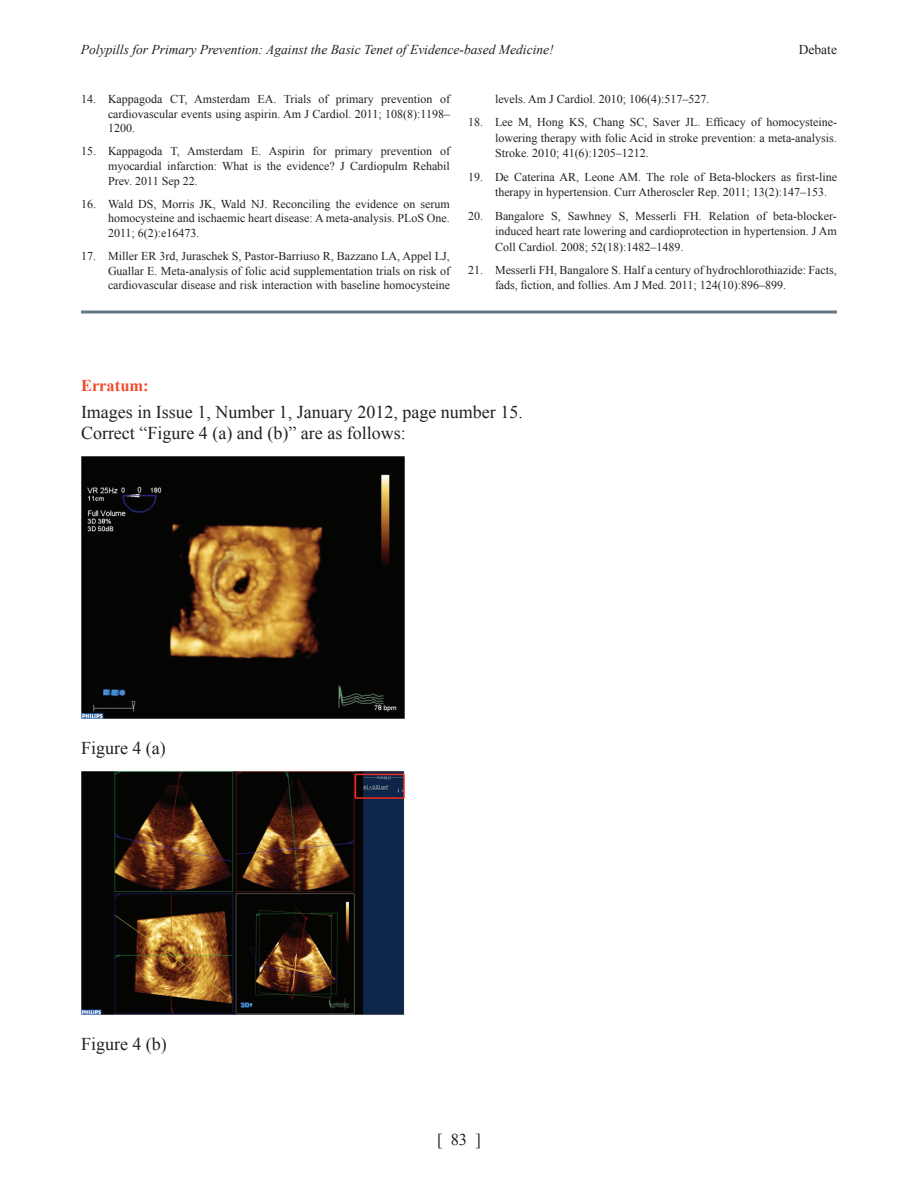
<style>
.page{position:relative;width:918px;height:1188px;background:#fff}
.page>*{position:absolute;margin:0;border:0;box-sizing:border-box;transform-origin:0 0}
.t1{font:18px/20.7px "Times New Roman";color:#231f20}
.t2{font:700 16.5px "Times New Roman";color:#f04d2c}
.t3{font:16.5px "Times New Roman";color:#231f20}
.t4{font:italic 13.5px "Times New Roman";color:#231f20}
.t5{font:13.5px "Times New Roman";color:#231f20}
.t6{font:12px/14.7px "Times New Roman";color:#231f20;text-align:justify}
</style>
<div class="page">
<img style="left:81px;top:456px;width:324px;height:262px">
<img style="left:81px;top:772px;width:324px;height:242px">
<hr style="left:81px;top:311px;width:756px;height:3px;background:#647882">
<p class="t4" style="left:81px;top:40px;width:474px">Polypills for Primary Prevention: Against the Basic Tenet of Evidence-based Medicine!</p>
<p class="t5" style="left:799px;top:40px;width:40px">Debate</p>
<p class="t6" style="left:108px;top:91px;width:344px;text-indent:-27px">14. Kappagoda CT, Amsterdam EA. Trials of primary prevention of cardiovascular events using aspirin. Am J Cardiol. 2011; 108(8):1198– 1200.</p>
<p class="t6" style="left:108px;top:144px;width:344px;text-indent:-27px">15. Kappagoda T, Amsterdam E. Aspirin for primary prevention of myocardial infarction: What is the evidence? J Cardiopulm Rehabil Prev. 2011 Sep 22.</p>
<p class="t6" style="left:108px;top:196px;width:343px;text-indent:-27px">16. Wald DS, Morris JK, Wald NJ. Reconciling the evidence on serum homocysteine and ischaemic heart disease: A meta-analysis. PLoS One.<br>2011; 6(2):e16473.</p>
<p class="t6" style="left:108px;top:248px;width:343px;text-indent:-27px">17. Miller ER 3rd, Juraschek S, Pastor-Barriuso R, Bazzano LA, Appel LJ, Guallar E. Meta-analysis of folic acid supplementation trials on risk of cardiovascular disease and risk interaction with baseline homocysteine</p>
<p class="t6" style="left:495px;top:91px;width:216px">levels. Am J Cardiol. 2010; 106(4):517–527.</p>
<p class="t6" style="left:495px;top:114px;width:343px;line-height:15.5px;text-indent:-27px">18. Lee M, Hong KS, Chang SC, Saver JL. Efficacy of homocysteine&shy;lowering therapy with folic Acid in stroke prevention: a meta-analysis.<br>Stroke. 2010; 41(6):1205–1212.</p>
<p class="t6" style="left:495px;top:169px;width:343px;line-height:15.5px;text-indent:-27px">19. De Caterina AR, Leone AM. The role of Beta-blockers as first-line therapy in hypertension. Curr Atheroscler Rep. 2011; 13(2):147–153.</p>
<p class="t6" style="left:495px;top:208px;width:343px;line-height:15.5px;text-indent:-27px">20. Bangalore S, Sawhney S, Messerli FH. Relation of beta-blocker&shy;induced heart rate lowering and cardioprotection in hypertension. J Am Coll Cardiol. 2008; 52(18):1482–1489.</p>
<p class="t6" style="left:495px;top:262px;width:343px;line-height:15.5px;text-indent:-27px">21. Messerli FH, Bangalore S. Half a century of hydrochlorothiazide: Facts, fads, fiction, and follies. Am J Med. 2011; 124(10):896–899.</p>
<h2 class="t2" style="left:81px;top:374px;width:69px">Erratum:</h2>
<h1 class="t1" style="left:81px;top:401px;width:443px">Images in Issue 1, Number 1, January 2012, page number 15.<br>Correct “Figure 4 (a) and (b)” are as follows:</h1>
<h1 class="t1" style="left:81px;top:737px;width:86px">Figure 4 (a)</h1>
<h1 class="t1" style="left:81px;top:1033px;width:87px">Figure 4 (b)</h1>
<h2 class="t3" style="left:437px;top:1129px;width:45px">[ 83 ]</h2>
</div>
